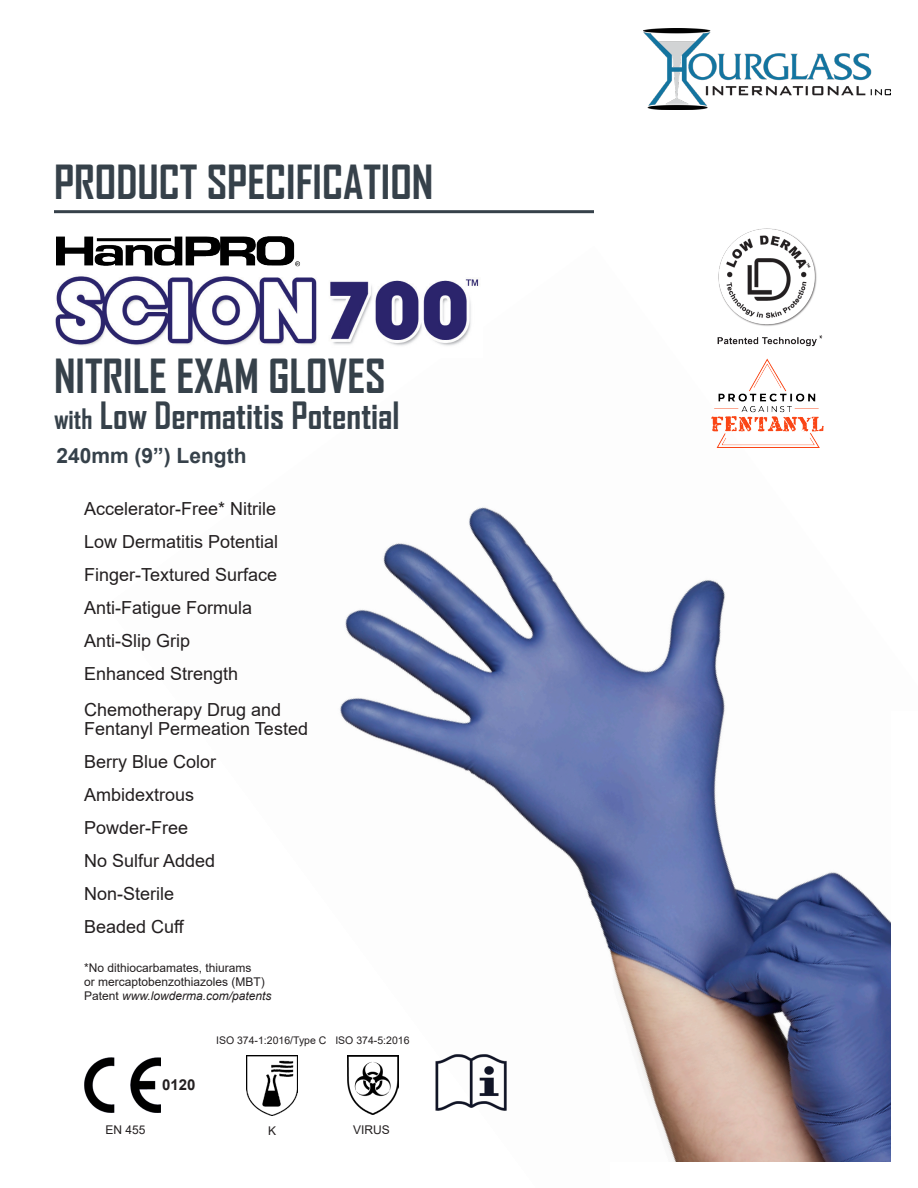
<style>
.page{position:relative;width:918px;height:1188px;background:#fff}
.page>*{position:absolute;margin:0;border:0;box-sizing:border-box;transform-origin:0 0}
.t1{font:700 45px "Agency FB";color:#36414a}
.t2{font:700 36px "Agency FB";color:#36414a}
.t3{font:700 21px "Arial";color:#36414a}
.t4{font:18px/19.5px "Arial";color:#231f20}
.t5{font:700 15px "Arial";color:#231f20}
.t6{font:12px "Arial";color:#231f20}
.t7{font:italic 12px "Arial";color:#231f20}
.t8{font:10.5px "Arial";color:#231f20}
.s1{font-size:27px}
.s2{font-style:normal}
</style>
<div class="page">
<img style="left:106px;top:426px;width:785px;height:736px">
<img style="left:55px;top:276px;width:424px;height:70px">
<img style="left:644px;top:28px;width:247px;height:82px">
<hr style="left:54px;top:210px;width:540px;height:3px;background:#36414a">
<img style="left:347px;top:1055px;width:51px;height:59px">
<img style="left:84px;top:1057px;width:76px;height:55px">
<img style="left:56px;top:237px;width:244px;height:30px">
<img style="left:428px;top:1046px;width:86px;height:69px">
<img style="left:247px;top:1055px;width:51px;height:60px">
<img style="left:711px;top:228px;width:112px;height:219px">
<p class="t1" style="left:54px;top:154px;width:381px">PRODUCT SPECIFICATION</p>
<p class="t1" style="left:54px;top:348px;width:333px">NITRILE EXAM GLOVES</p>
<p class="t2" style="left:54px;top:393px;width:347px"><span class="s1">with</span> Low Dermatitis Potential</p>
<p class="t3" style="left:56px;top:440px;width:192px">240mm (9”) Length</p>
<p class="t4" style="left:84px;top:499px;width:194px">Accelerator-Free* Nitrile</p>
<p class="t4" style="left:84px;top:532px;width:196px">Low Dermatitis Potential</p>
<p class="t4" style="left:84px;top:565px;width:195px">Finger-Textured Surface</p>
<p class="t4" style="left:84px;top:598px;width:170px">Anti-Fatigue Formula</p>
<p class="t4" style="left:84px;top:631px;width:108px">Anti-Slip Grip</p>
<p class="t4" style="left:84px;top:664px;width:156px">Enhanced Strength</p>
<p class="t4" style="left:84px;top:700px;width:225px">Chemotherapy Drug and<br>Fentanyl Permeation Tested</p>
<p class="t4" style="left:84px;top:752px;width:134px">Berry Blue Color</p>
<p class="t4" style="left:84px;top:785px;width:112px">Ambidextrous</p>
<p class="t4" style="left:84px;top:818px;width:106px">Powder-Free</p>
<p class="t4" style="left:84px;top:851px;width:133px">No Sulfur Added</p>
<p class="t4" style="left:84px;top:884px;width:92px">Non-Sterile</p>
<p class="t4" style="left:84px;top:917px;width:102px">Beaded Cuff</p>
<p class="t6" style="left:84px;top:959px;width:169px">*No dithiocarbamates, thiurams</p>
<p class="t6" style="left:84px;top:973px;width:182px">or mercaptobenzothiazoles (MBT)</p>
<p class="t7" style="left:84px;top:988px;width:189px"><span class="s2">Patent</span> www.lowderma.com/patents</p>
<p class="t8" style="left:216px;top:1033px;width:112px">ISO 374-1:2016/Type C</p>
<p class="t8" style="left:335px;top:1033px;width:76px">ISO 374-5:2016</p>
<p class="t5" style="left:162px;top:1074px;width:35px">0120</p>
<p class="t6" style="left:106px;top:1122px;width:42px">EN 455</p>
<p class="t6" style="left:268px;top:1122px;width:10px">K</p>
<p class="t6" style="left:353px;top:1122px;width:38px">VIRUS</p>
</div>
